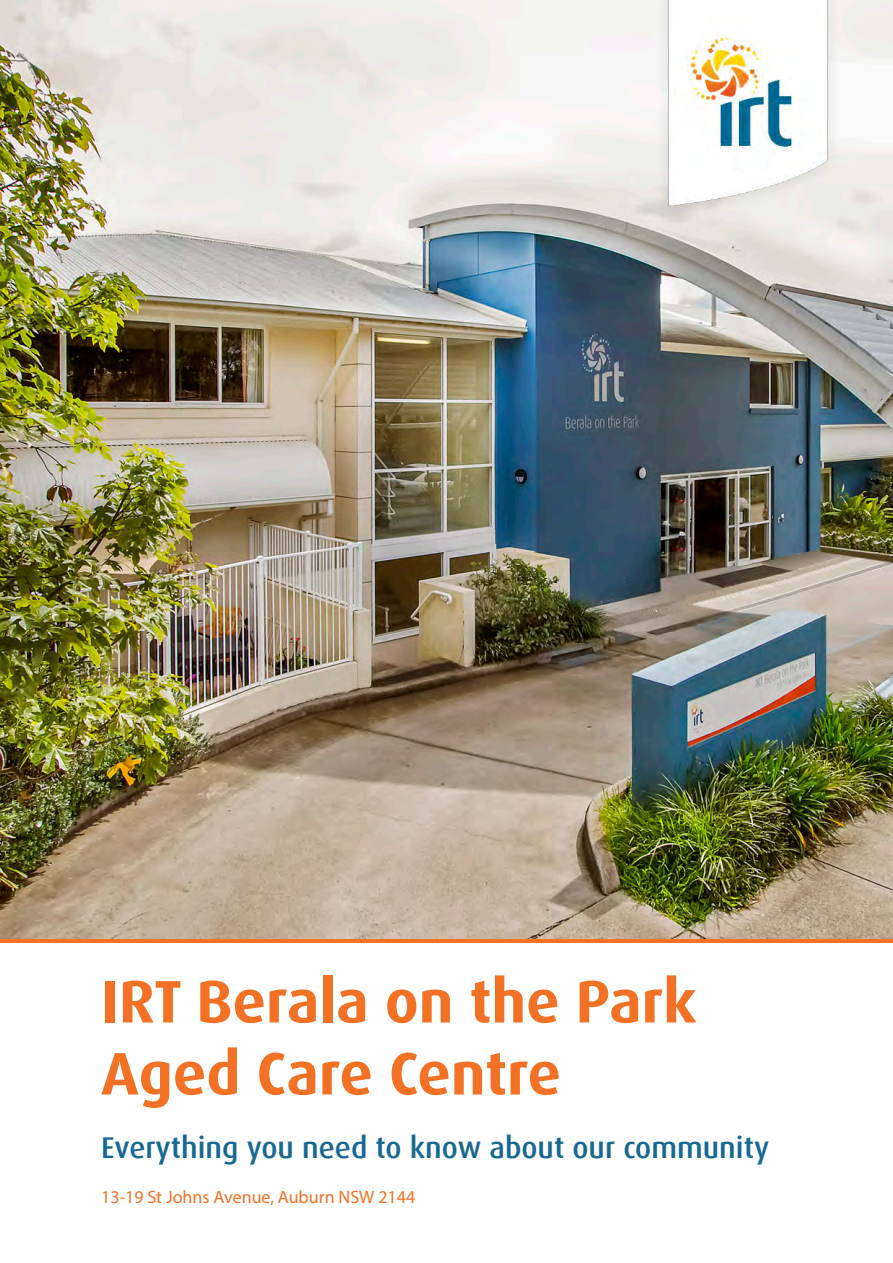
<style>
.page{position:relative;width:893px;height:1263px;background:#fff}
.page>*{position:absolute;margin:0;border:0;box-sizing:border-box;transform-origin:0 0}
.t1{font:700 60px/72px "Dax Pro";color:#f37124}
.t2{font:500 30px "Dax";color:#186992}
.t3{font:18px "Myriad Pro";color:#f37124}
</style>
<div class="page">
<img style="left:0;top:0;width:893px;height:939px">
<img style="left:655px;top:0;width:186px;height:221px">
<hr style="left:0;top:939px;width:893px;height:3px;background:#f37124">
<h1 class="t1" style="left:101px;top:966px;width:597px">IRT Berala on the Park<br>Aged Care Centre</h1>
<p class="t2" style="left:101px;top:1130px;width:669px">Everything you need to know about our community</p>
<p class="t3" style="left:101px;top:1186px;width:316px">13-19 St Johns Avenue, Auburn NSW 2144</p>
</div>
